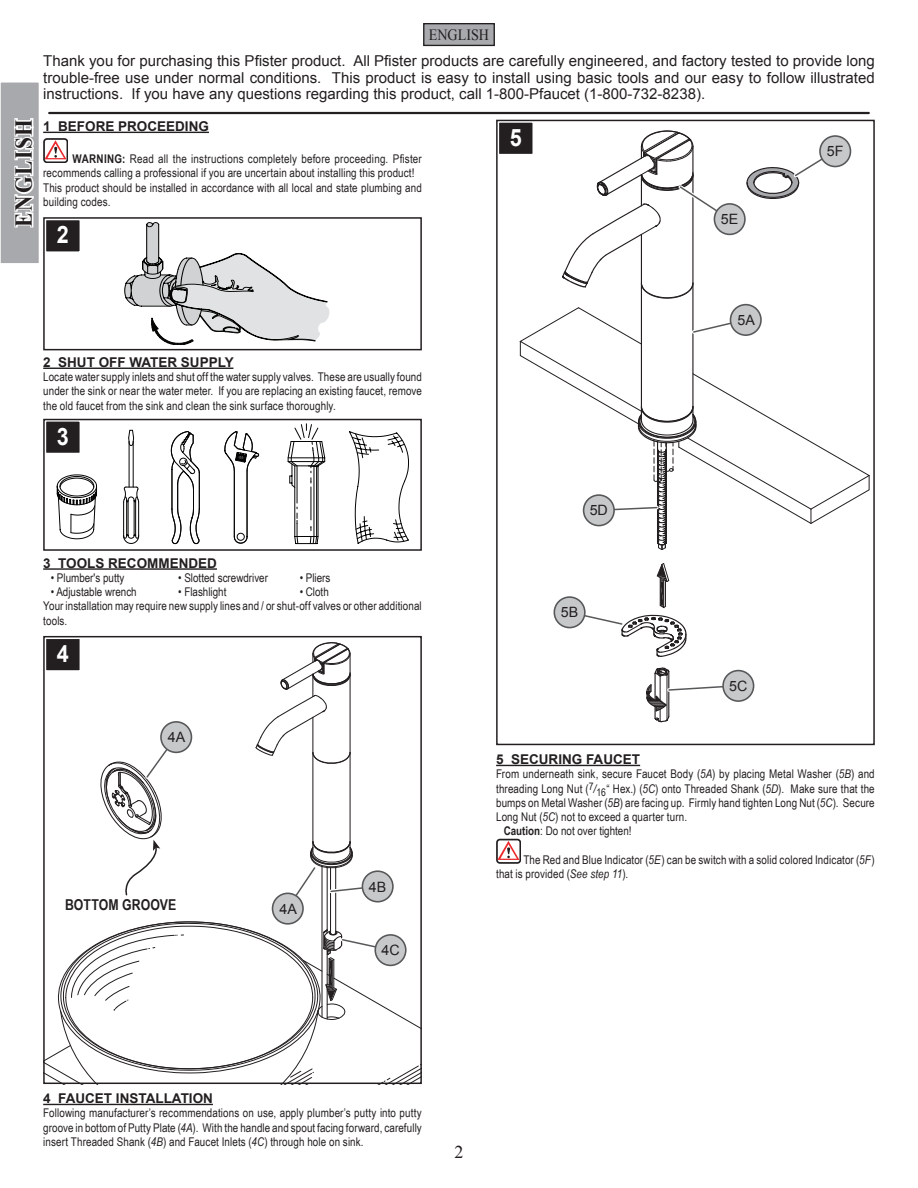
<style>
.page{position:relative;width:918px;height:1188px;background:#fff}
.page>*{position:absolute;margin:0;border:0;box-sizing:border-box;transform-origin:0 0}
.t1{font:700 24.3px "Times New Roman";letter-spacing:.075em;color:#231f20;scale:.88 1}
.t2{font:700 24px "Arial";color:#fff;scale:.9 1}
.t3{font:18px "Times New Roman";color:#231f20}
.t4{font:15.6px "Times New Roman";color:#231f20;scale:.9 1}
.t5{font:15px/16.5px "Arial";color:#231f20;text-align:justify}
.t6{font:700 15px "Arial Narrow";letter-spacing:.005em;color:#231f20}
.t7{font:14.25px "Arial";color:#231f20}
.t8{font:700 13.5px "Arial";color:#231f20}
.t9{font:12px/14.2px "Arial Narrow";letter-spacing:.01em;color:#231f20}
.s1{font-weight:700}
.s2{font-style:italic}
</style>
<div class="page">
<div style="left:424px;top:24px;width:70px;height:21px;background:#a8a9ad"></div>
<div style="left:423px;top:23px;width:72px;height:23px;border:1px solid #231f20"></div>
<div style="left:45px;top:420px;width:36px;height:34px;background:#231f20"></div>
<div style="left:43px;top:419px;width:40px;height:37px;border:3px solid #fff"></div>
<div style="left:45px;top:638px;width:36px;height:34px;background:#2e2a2b"></div>
<div style="left:498px;top:121px;width:36px;height:34px;background:#231f20"></div>
<div style="left:496px;top:120px;width:40px;height:37px;border:3px solid #fff"></div>
<div style="left:45px;top:219px;width:36px;height:34px;background:#231f20"></div>
<div style="left:43px;top:217px;width:40px;height:37px;border:3px solid #fff"></div>
<hr style="left:43px;top:132px;width:166px;height:1px;background:#231f20">
<div style="left:43px;top:138px;width:25px;height:25px;border:2px solid #231f20;border-radius:3px"></div>
<svg style="left:0;top:82px;width:67px;height:181px"></svg>
<hr style="left:43px;top:368px;width:190px;height:1px;background:#231f20">
<hr style="left:43px;top:568px;width:174px;height:2px;background:#231f20">
<hr style="left:43px;top:1104px;width:170px;height:1px;background:#231f20">
<hr style="left:496px;top:765px;width:144px;height:1px;background:#231f20">
<div style="left:496px;top:839px;width:25px;height:24px;border:2px solid #231f20;border-radius:3px"></div>
<svg style="left:497px;top:841px;width:22px;height:19px"></svg>
<hr style="left:49px;top:112px;width:820px;height:2px;background:#231f20">
<svg style="left:124px;top:222px;width:206px;height:123px"></svg>
<div style="left:43px;top:217px;width:379px;height:133px;border:2px solid #231f20"></div>
<hr style="left:692px;top:283px;width:2px;height:123px;background:#231f20">
<hr style="left:641px;top:283px;width:1px;height:123px;background:#231f20">
<div style="left:496px;top:120px;width:379px;height:625px;border:2px solid #231f20"></div>
<svg style="left:349px;top:431px;width:60px;height:113px"></svg>
<svg style="left:171px;top:431px;width:88px;height:113px"></svg>
<svg style="left:57px;top:474px;width:40px;height:66px"></svg>
<hr style="left:133px;top:442px;width:1px;height:45px;background:#040503">
<hr style="left:129px;top:442px;width:1px;height:45px;background:#040503">
<svg style="left:123px;top:486px;width:16px;height:58px"></svg>
<svg style="left:128px;top:430px;width:6px;height:16px"></svg>
<svg style="left:287px;top:423px;width:39px;height:122px"></svg>
<div style="left:43px;top:419px;width:379px;height:132px;border:2px solid #231f20"></div>
<div style="left:730px;top:304px;width:32px;height:32px;border:2px solid #57585a;border-radius:50%"></div>
<svg style="left:746px;top:146px;width:94px;height:53px"></svg>
<div style="left:820px;top:136px;width:30px;height:31px;background:#c7c8ca;border-radius:50%"></div>
<div style="left:819px;top:135px;width:32px;height:32px;border:2px solid #57585a;border-radius:50%"></div>
<svg style="left:562px;top:130px;width:173px;height:169px"></svg>
<div style="left:714px;top:204px;width:31px;height:30px;background:#c7c8ca;border-radius:50%"></div>
<div style="left:714px;top:203px;width:32px;height:32px;border:2px solid #57585a;border-radius:50%"></div>
<svg style="left:565px;top:563px;width:122px;height:94px"></svg>
<div style="left:554px;top:597px;width:31px;height:31px;background:#c7c8ca;border-radius:50%"></div>
<div style="left:554px;top:596px;width:32px;height:32px;border:2px solid #57585a;border-radius:50%"></div>
<svg style="left:647px;top:667px;width:93px;height:56px"></svg>
<div style="left:723px;top:671px;width:31px;height:30px;background:#c7c8ca;border-radius:50%"></div>
<div style="left:722px;top:670px;width:32px;height:32px;border:2px solid #57585a;border-radius:50%"></div>
<svg style="left:519px;top:307px;width:351px;height:243px"></svg>
<div style="left:584px;top:495px;width:30px;height:31px;background:#c7c8ca;border-radius:50%"></div>
<div style="left:583px;top:494px;width:32px;height:32px;border:2px solid #57585a;border-radius:50%"></div>
<svg style="left:43px;top:641px;width:379px;height:444px"></svg>
<h1 class="t1" style="left:7px;top:227px;width:124px;rotate:-90deg">ENGLISH</h1>
<h3 class="t4" style="left:429px;top:24px;width:69px">ENGLISH</h3>
<p class="t5" style="left:43px;top:53px;width:833px">Thank you for purchasing this Pfister product. All Pfister products are carefully engineered, and factory tested to provide long trouble-free use under normal conditions. This product is easy to install using basic tools and our easy to follow illustrated instructions. If you have any questions regarding this product, call 1-800-Pfaucet (1-800-732-8238).</p>
<p class="t8" style="left:43px;top:117px;width:167px">1 BEFORE PROCEEDING</p>
<p class="t9" style="left:43px;top:151px;width:380px;text-indent:29px"><span class="s1">WARNING:</span> Read all the instructions completely before proceeding. Pfister recommends calling a professional if you are uncertain about installing this product!<br>This product should be installed in accordance with all local and state plumbing and building codes.</p>
<h2 class="t2" style="left:510px;top:121px;width:15px">5</h2>
<p class="t7" style="left:827px;top:142px;width:18px">5F</p>
<h2 class="t2" style="left:57px;top:219px;width:15px">2</h2>
<p class="t7" style="left:721px;top:210px;width:19px">5E</p>
<p class="t8" style="left:43px;top:353px;width:192px">2 SHUT OFF WATER SUPPLY</p>
<p class="t9" style="left:43px;top:369px;width:380px;text-align:justify">Locate water supply inlets and shut off the water supply valves. These are usually found under the sink or near the water meter. If you are replacing an existing faucet, remove the old faucet from the sink and clean the sink surface thoroughly.</p>
<h2 class="t2" style="left:57px;top:420px;width:15px">3</h2>
<p class="t8" style="left:43px;top:554px;width:175px">3 TOOLS RECOMMENDED</p>
<p class="t9" style="left:51px;top:570px;width:75px">• Plumber's putty</p>
<p class="t9" style="left:178px;top:570px;width:91px">• Slotted screwdriver</p>
<p class="t9" style="left:300px;top:570px;width:32px">• Pliers</p>
<p class="t9" style="left:51px;top:584px;width:88px">• Adjustable wrench</p>
<p class="t9" style="left:178px;top:584px;width:50px">• Flashlight</p>
<p class="t9" style="left:43px;top:584px;width:380px;text-indent:257px">• Cloth<br>Your installation may require new supply lines and / or shut-off valves or other additional tools.</p>
<h2 class="t2" style="left:57px;top:638px;width:15px">4</h2>
<p class="t7" style="left:168px;top:728px;width:19px">4A</p>
<p class="t6" style="left:65px;top:893px;width:113px">BOTTOM GROOVE</p>
<p class="t7" style="left:279px;top:899px;width:19px">4A</p>
<p class="t7" style="left:369px;top:877px;width:19px">4B</p>
<p class="t7" style="left:381px;top:941px;width:20px">4C</p>
<p class="t7" style="left:590px;top:501px;width:20px">5D</p>
<p class="t7" style="left:561px;top:603px;width:19px">5B</p>
<p class="t7" style="left:737px;top:311px;width:19px">5A</p>
<p class="t7" style="left:729px;top:677px;width:20px">5C</p>
<p class="t8" style="left:496px;top:750px;width:146px">5 SECURING FAUCET</p>
<p class="t9" style="left:496px;top:766px;width:380px">From underneath sink, secure Faucet Body (<span class="s2">5A</span>) by placing Metal Washer (<span class="s2">5B</span>) and</p>
<p class="t9" style="left:496px;top:781px;width:380px">threading Long Nut (<sup>7</sup><span class="s2">/</span><sub>16</sub>“ Hex.) (<span class="s2">5C</span>) onto Threaded Shank (<span class="s2">5D</span>). Make sure that the</p>
<p class="t9" style="left:496px;top:795px;width:380px">bumps on Metal Washer (<span class="s2">5B</span>) are facing up. Firmly hand tighten Long Nut (<span class="s2">5C</span>). Secure</p>
<p class="t9" style="left:496px;top:809px;width:193px">Long Nut (<span class="s2">5C</span>) not to exceed a quarter turn.</p>
<p class="t9" style="left:504px;top:823px;width:129px"><span class="s1">Caution</span>: Do not over tighten!</p>
<p class="t9" style="left:496px;top:852px;width:380px;text-indent:27px">The Red and Blue Indicator (<span class="s2">5E</span>) can be switch with a solid colored Indicator (<span class="s2">5F</span>) that is provided (<span class="s2">See step 11</span>).</p>
<p class="t8" style="left:43px;top:1089px;width:171px">4 FAUCET INSTALLATION</p>
<p class="t9" style="left:43px;top:1105px;width:380px;text-align:justify">Following manufacturer’s recommendations on use, apply plumber’s putty into putty groove in bottom of Putty Plate (<span class="s2">4A</span>). With the handle and spout facing forward, carefully insert Threaded Shank (<span class="s2">4B</span>) and Faucet Inlets (<span class="s2">4C</span>) through hole on sink.</p>
<h3 class="t3" style="left:454px;top:1140px;width:10px">2</h3>
</div>
